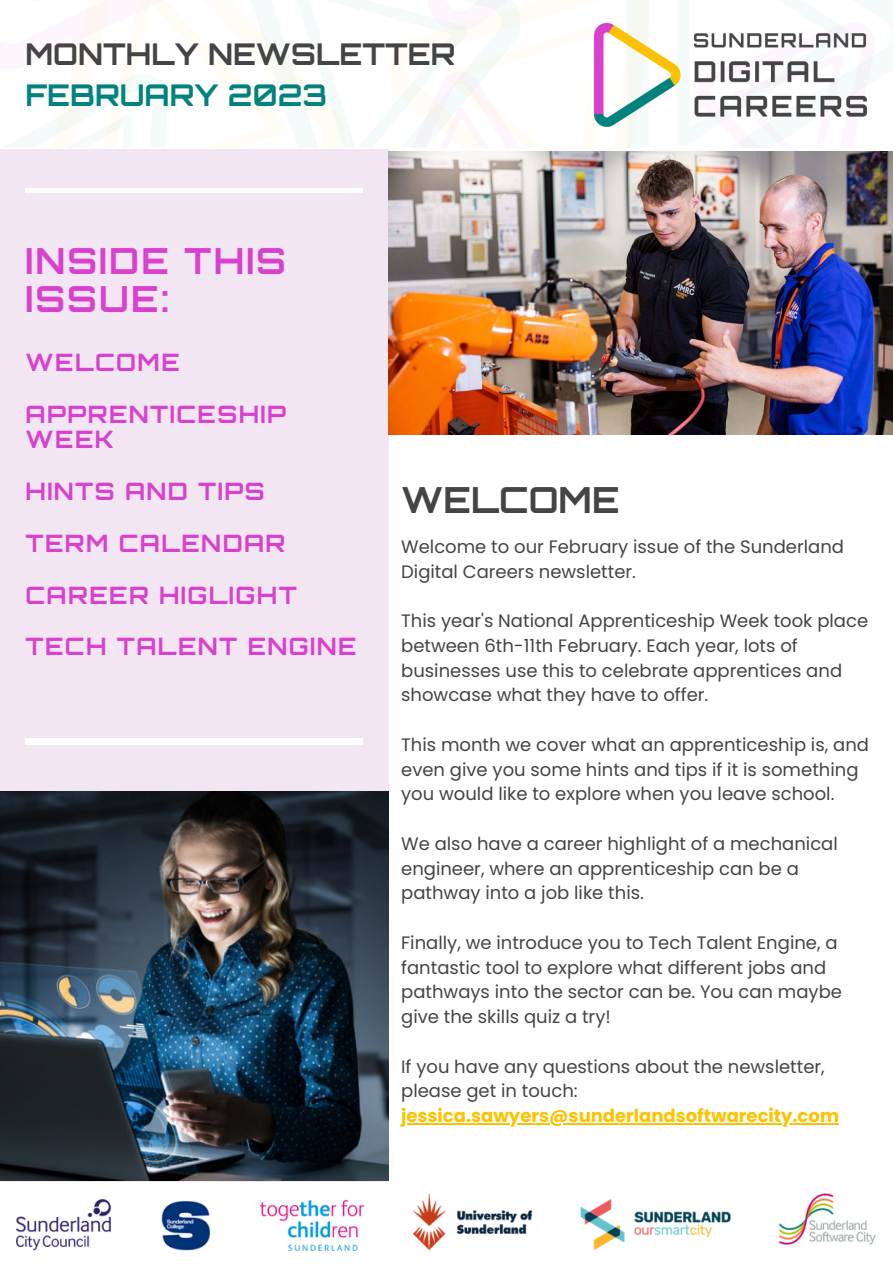
<style>
.page{position:relative;width:893px;height:1264px;background:#fff}
.page>*{position:absolute;margin:0;border:0;box-sizing:border-box;transform-origin:0 0}
.t1{font:700 36px/38.2px "Orbitron";letter-spacing:.06em;color:#d841cd}
.t2{font:700 36px "Orbitron";color:#444}
.t3{font:700 30px "Orbitron";color:#444}
.t4{font:700 30px "Orbitron";color:#00827e}
.t5{font:700 24px/51.8px "Orbitron";letter-spacing:.06em;color:#d841cd}
.t6{font:18px/24.8px "Poppins";color:#444}
.t7{font:700 18px "Poppins";color:#fcc201}
</style>
<div class="page">
<div style="left:0;top:149px;width:388px;height:1032px;background:#f2e6f2"></div>
<img style="left:5px;top:0;width:887px;height:148px">
<div style="left:25px;top:738px;width:338px;height:7px;background:#fff"></div>
<div style="left:25px;top:188px;width:338px;height:5px;background:#fff"></div>
<img style="left:17px;top:1193px;width:859px;height:57px">
<img style="left:594px;top:23px;width:272px;height:103px">
<img style="left:388px;top:151px;width:504px;height:284px">
<img style="left:0;top:791px;width:388px;height:389px">
<hr style="left:401px;top:1123px;width:438px;height:1px;background:#fcc201">
<h2 class="t3" style="left:25px;top:34px;width:431px">MONTHLY NEWSLETTER</h2>
<h2 class="t4" style="left:25px;top:76px;width:303px">FEBRUARY 2023</h2>
<h1 class="t1" style="left:25px;top:241px;width:262px">INSIDE THIS<br>ISSUE:</h1>
<h3 class="t5" style="left:25px;top:336px;width:262px">WELCOME<br>APPRENTICESHIP</h3>
<h3 class="t5" style="left:25px;top:413px;width:332px">WEEK<br>HINTS AND TIPS<br>TERM CALENDAR<br>CAREER HIGLIGHT<br>TECH TALENT ENGINE</h3>
<h1 class="t2" style="left:401px;top:477px;width:220px">WELCOME</h1>
<p class="t6" style="left:401px;top:534px;width:444px">Welcome to our February issue of the Sunderland<br>Digital Careers newsletter.</p>
<p class="t6" style="left:401px;top:608px;width:468px">This year's National Apprenticeship Week took place between 6th-11th February. Each year, lots of businesses use this to celebrate apprentices and showcase what they have to offer.</p>
<p class="t6" style="left:401px;top:732px;width:469px">This month we cover what an apprenticeship is, and even give you some hints and tips if it is something you would like to explore when you leave school.</p>
<p class="t6" style="left:401px;top:831px;width:438px">We also have a career highlight of a mechanical engineer, where an apprenticeship can be a pathway into a job like this.</p>
<p class="t6" style="left:401px;top:930px;width:442px">Finally, we introduce you to Tech Talent Engine, a fantastic tool to explore what different jobs and pathways into the sector can be. You can maybe give the skills quiz a try!</p>
<p class="t6" style="left:401px;top:1053px;width:425px">If you have any questions about the newsletter, please get in touch:</p>
<p class="t7" style="left:401px;top:1103px;width:439px">jessica.sawyers@sunderlandsoftwarecity.com</p>
</div>
